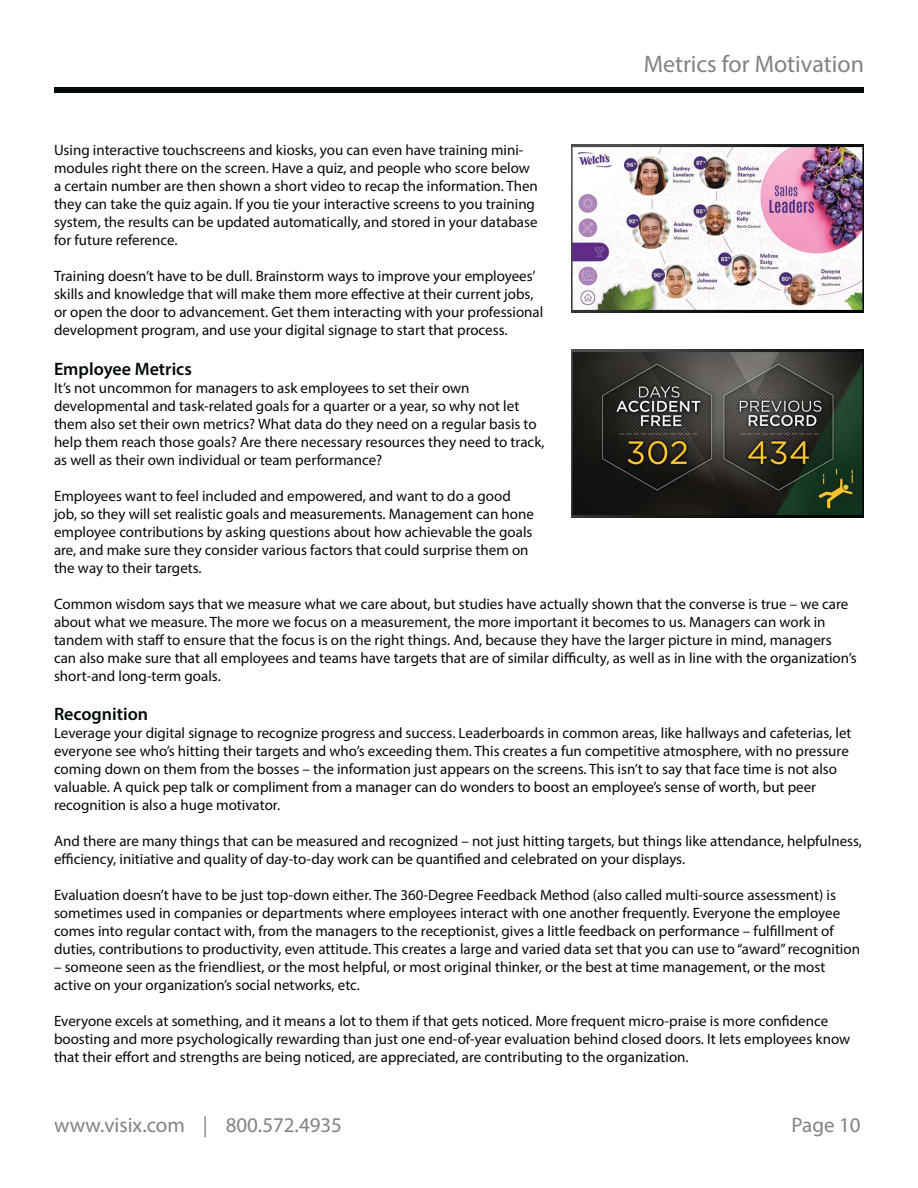
<style>
.page{position:relative;width:918px;height:1188px;background:#fff}
.page>*{position:absolute;margin:0;border:0;box-sizing:border-box;transform-origin:0 0}
.t1{font:24px "Myriad Pro";color:#808284}
.t2{font:21px "Myriad Pro";color:#808284}
.t3{font:600 18px "Myriad Pro";color:#040909}
.t4{font:15px/18px "Myriad Pro";color:#040909}
</style>
<div class="page">
<div style="left:54px;top:88px;width:810px;height:5px;background:#040909"></div>
<img style="left:571px;top:349px;width:293px;height:169px">
<img style="left:571px;top:144px;width:293px;height:169px">
<h1 class="t1" style="left:644px;top:55px;width:222px">Metrics for Motivation</h1>
<p class="t4" style="left:54px;top:143px;width:485px">Using interactive touchscreens and kiosks, you can even have training mini&shy;modules right there on the screen. Have a quiz, and people who score below a certain number are then shown a short video to recap the information. Then they can take the quiz again. If you tie your interactive screens to you training system, the results can be updated automatically, and stored in your database for future reference.</p>
<p class="t4" style="left:54px;top:269px;width:491px">Training doesn’t have to be dull. Brainstorm ways to improve your employees’ skills and knowledge that will make them more effective at their current jobs, or open the door to advancement. Get them interacting with your professional development program, and use your digital signage to start that process.</p>
<p class="t3" style="left:54px;top:362px;width:139px">Employee Metrics</p>
<p class="t4" style="left:54px;top:380px;width:492px">It’s not uncommon for managers to ask employees to set their own developmental and task-related goals for a quarter or a year, so why not let them also set their own metrics? What data do they need on a regular basis to help them reach those goals? Are there necessary resources they need to track, as well as their own individual or team performance?</p>
<p class="t4" style="left:54px;top:488px;width:481px">Employees want to feel included and empowered, and want to do a good job, so they will set realistic goals and measurements. Management can hone employee contributions by asking questions about how achievable the goals are, and make sure they consider various factors that could surprise them on the way to their targets.</p>
<p class="t4" style="left:54px;top:596px;width:804px">Common wisdom says that we measure what we care about, but studies have actually shown that the converse is true – we care about what we measure. The more we focus on a measurement, the more important it becomes to us. Managers can work in tandem with staff to ensure that the focus is on the right things. And, because they have the larger picture in mind, managers can also make sure that all employees and teams have targets that are of similar difficulty, as well as in line with the organization’s short-and long-term goals.</p>
<p class="t3" style="left:54px;top:708px;width:96px">Recognition</p>
<p class="t4" style="left:54px;top:726px;width:799px">Leverage your digital signage to recognize progress and success. Leaderboards in common areas, like hallways and cafeterias, let everyone see who’s hitting their targets and who’s exceeding them. This creates a fun competitive atmosphere, with no pressure coming down on them from the bosses – the information just appears on the screens. This isn’t to say that face time is not also valuable. A quick pep talk or compliment from a manager can do wonders to boost an employee’s sense of worth, but peer recognition is also a huge motivator.</p>
<p class="t4" style="left:54px;top:834px;width:810px">And there are many things that can be measured and recognized – not just hitting targets, but things like attendance, helpfulness, efficiency, initiative and quality of day-to-day work can be quantified and celebrated on your displays.</p>
<p class="t4" style="left:54px;top:888px;width:808px">Evaluation doesn’t have to be just top-down either. The 360-Degree Feedback Method (also called multi-source assessment) is sometimes used in companies or departments where employees interact with one another frequently. Everyone the employee comes into regular contact with, from the managers to the receptionist, gives a little feedback on performance – fulfillment of duties, contributions to productivity, even attitude. This creates a large and varied data set that you can use to “award” recognition</p>
<p class="t4" style="left:54px;top:960px;width:773px">– someone seen as the friendliest, or the most helpful, or most original thinker, or the best at time management, or the most active on your organization’s social networks, etc.</p>
<p class="t4" style="left:54px;top:1014px;width:798px">Everyone excels at something, and it means a lot to them if that gets noticed. More frequent micro-praise is more confidence boosting and more psychologically rewarding than just one end-of-year evaluation behind closed doors. It lets employees know that their effort and strengths are being noticed, are appreciated, are contributing to the organization.</p>
<h2 class="t2" style="left:54px;top:1117px;width:290px">www.visix.com | 800.572.4935</h2>
<h2 class="t2" style="left:792px;top:1117px;width:71px">Page 10</h2>
</div>
